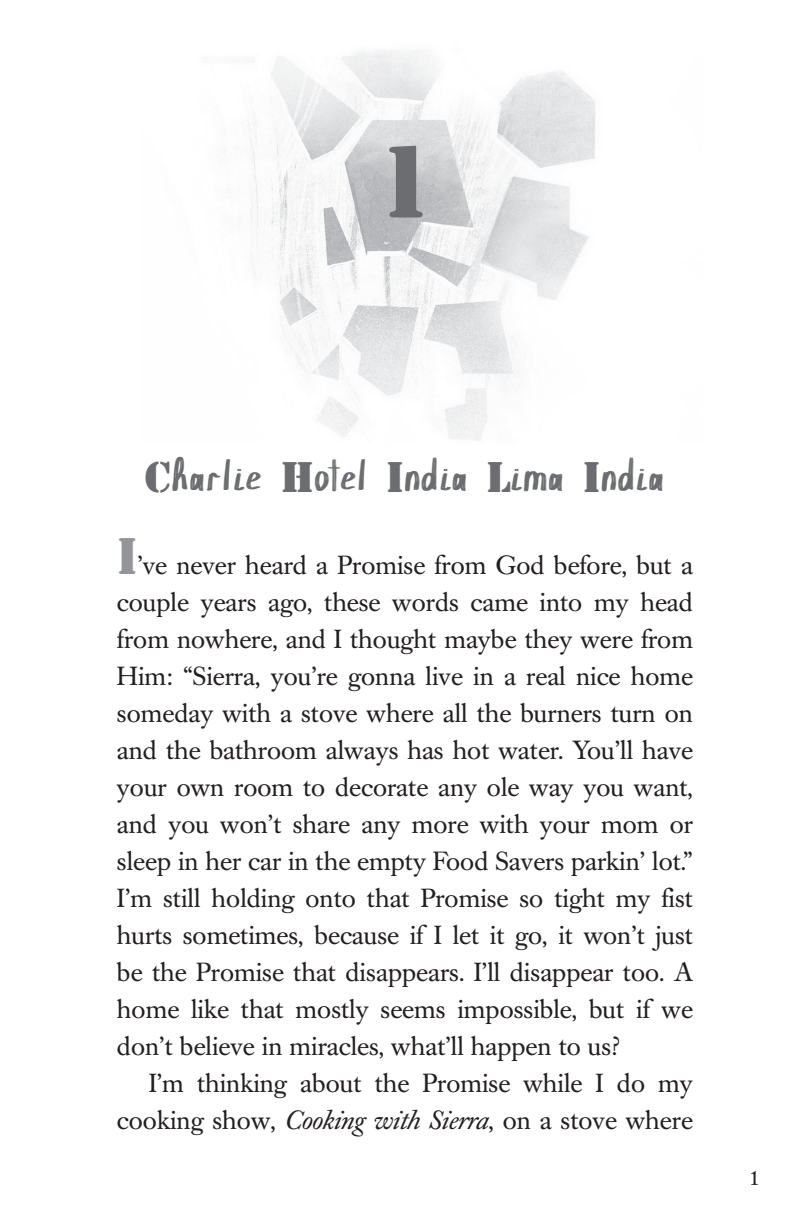
<style>
.page{position:relative;width:792px;height:1224px;background:#fff}
.page>*{position:absolute;margin:0;border:0;box-sizing:border-box;transform-origin:0 0}
.t1{font:96px "Stencil Std";color:#6c6d70}
.t2{font:44px "Chokle";color:#6c6d70;scale:.95 1}
.t3{font:26px/37px "Caslon Book BE";color:#231f20;text-align:justify}
.t4{font:20px "Caslon Book BE";color:#231f20}
.s1{font-family:"Stencil Std";font-size:40px}
.s2{font-family:"Stencil Std";font-size:48px;color:#939598}
.s3{font-style:italic}
</style>
<div class="page">
<img style="left:225px;top:50px;width:370px;height:391px">
<h1 class="t1" style="left:376px;top:120px;width:62px">1</h1>
<h2 class="t2" style="left:145px;top:456px;width:554px"><span class="s1">C</span>harlie <span class="s1">H</span>otel <span class="s1">I</span>ndia <span class="s1">L</span>ima <span class="s1">I</span>ndia</h2>
<p class="t3" style="left:117px;top:548px;width:578px"><span class="s2">I</span>’ve never heard a Promise from God before, but a couple years ago, these words came into my head from nowhere, and I thought maybe they were from Him: “Sierra, you’re gonna live in a real nice home someday with a stove where all the burners turn on and the bathroom always has hot water. You’ll have your own room to decorate any ole way you want, and you won’t share any more with your mom or sleep in her car in the empty Food Savers parkin’ lot.” I’m still holding onto that Promise so tight my fist hurts sometimes, because if I let it go, it won’t just be the Promise that disappears. I’ll disappear too. A home like that mostly seems impossible, but if we don’t believe in miracles, what’ll happen to us?</p>
<p class="t3" style="left:117px;top:1066px;width:577px;text-align:right">I’m thinking about the Promise while I do my cooking show, <span class="s3">Cooking with Sierra</span>, on a stove where</p>
<p class="t4" style="left:750px;top:1167px;width:11px">1</p>
</div>
